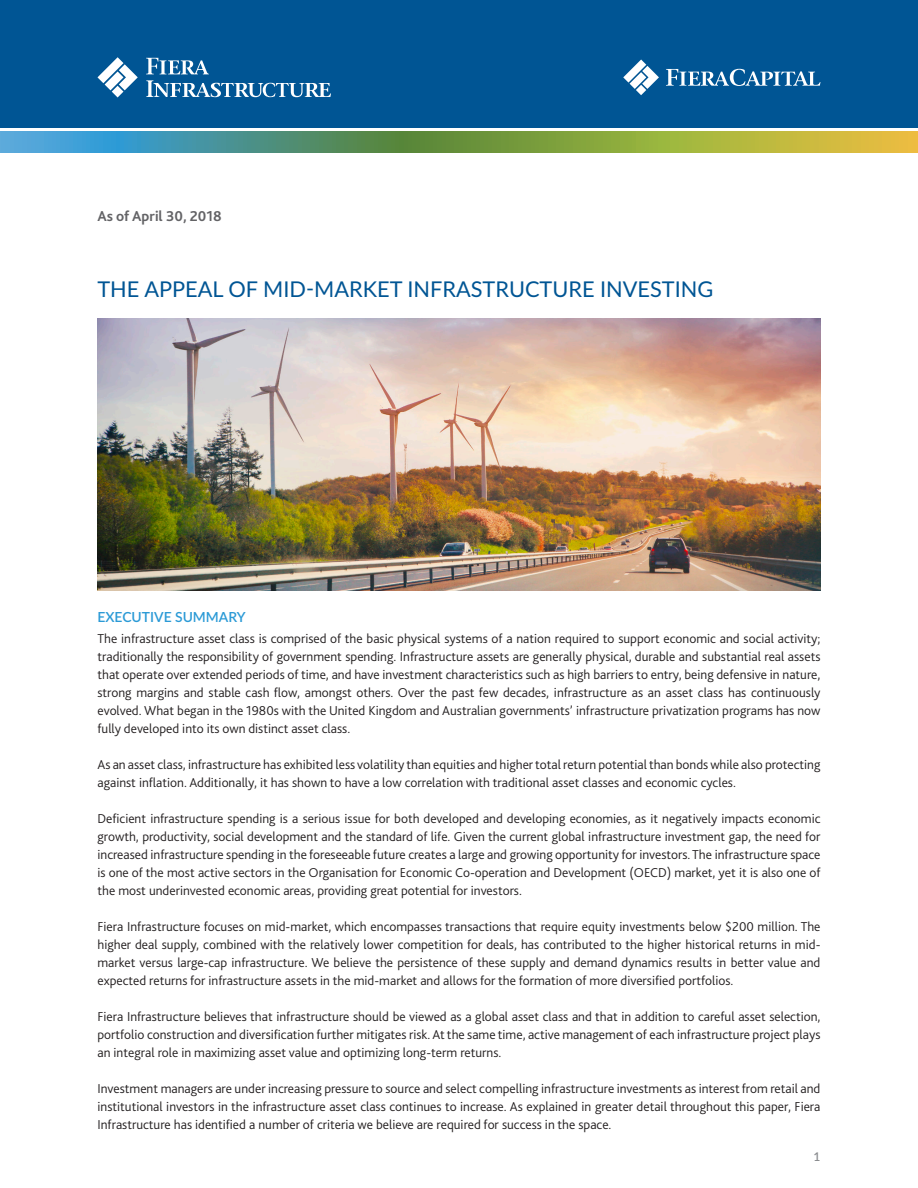
<style>
.page{position:relative;width:918px;height:1188px;background:#fff}
.page>*{position:absolute;margin:0;border:0;box-sizing:border-box;transform-origin:0 0}
.Titre{font:21.75px "Lato";color:#005594}
.t1{font:700 15px "Bliss 2";color:#636366}
.Sous_titre{font:600 13.8px "Lato";color:#2b9ad6}
.Texte_courant{font:300 13.5px/18px "Bliss 2";color:#231f20;text-align:justify}
.Titre-2{font:600 12px "Lato";color:#8a8c8f}
</style>
<div class="page">
<img style="left:98px;top:318px;width:722px;height:272px">
<div style="left:0;top:0;width:918px;height:127px;background:#005594"></div>
<svg style="left:0;top:131px;width:918px;height:22px;background:#78a167"></svg>
<svg style="left:666px;top:69px;width:154px;height:17px"></svg>
<svg style="left:623px;top:60px;width:36px;height:35px"></svg>
<svg style="left:146px;top:58px;width:63px;height:16px"></svg>
<svg style="left:146px;top:80px;width:185px;height:17px"></svg>
<svg style="left:98px;top:57px;width:40px;height:41px"></svg>
<p class="t1" style="left:98px;top:207px;width:126px">As of April 30, 2018</p>
<p class="Titre" style="left:98px;top:274px;width:617px">THE APPEAL OF MID-MARKET INFRASTRUCTURE INVESTING</p>
<p class="Sous_titre" style="left:98px;top:607px;width:150px">EXECUTIVE SUMMARY</p>
<p class="Texte_courant" style="left:98px;top:629px;width:725px">The infrastructure asset class is comprised of the basic physical systems of a nation required to support economic and social activity; traditionally the responsibility of government spending. Infrastructure assets are generally physical, durable and substantial real assets that operate over extended periods of time, and have investment characteristics such as high barriers to entry, being defensive in nature, strong margins and stable cash flow, amongst others. Over the past few decades, infrastructure as an asset class has continuously evolved. What began in the 1980s with the United Kingdom and Australian governments’ infrastructure privatization programs has now fully developed into its own distinct asset class.</p>
<p class="Texte_courant" style="left:98px;top:755px;width:725px">As an asset class, infrastructure has exhibited less volatility than equities and higher total return potential than bonds while also protecting against inflation. Additionally, it has shown to have a low correlation with traditional asset classes and economic cycles.</p>
<p class="Texte_courant" style="left:98px;top:809px;width:725px">Deficient infrastructure spending is a serious issue for both developed and developing economies, as it negatively impacts economic growth, productivity, social development and the standard of life. Given the current global infrastructure investment gap, the need for increased infrastructure spending in the foreseeable future creates a large and growing opportunity for investors. The infrastructure space is one of the most active sectors in the Organisation for Economic Co-operation and Development (OECD) market, yet it is also one of the most underinvested economic areas, providing great potential for investors.</p>
<p class="Texte_courant" style="left:98px;top:917px;width:725px">Fiera Infrastructure focuses on mid-market, which encompasses transactions that require equity investments below $200 million. The higher deal supply, combined with the relatively lower competition for deals, has contributed to the higher historical returns in mid&shy;market versus large-cap infrastructure. We believe the persistence of these supply and demand dynamics results in better value and expected returns for infrastructure assets in the mid-market and allows for the formation of more diversified portfolios.</p>
<p class="Texte_courant" style="left:98px;top:1007px;width:724px">Fiera Infrastructure believes that infrastructure should be viewed as a global asset class and that in addition to careful asset selection, portfolio construction and diversification further mitigates risk. At the same time, active management of each infrastructure project plays an integral role in maximizing asset value and optimizing long-term returns.</p>
<p class="Texte_courant" style="left:98px;top:1079px;width:725px">Investment managers are under increasing pressure to source and select compelling infrastructure investments as interest from retail and institutional investors in the infrastructure asset class continues to increase. As explained in greater detail throughout this paper, Fiera Infrastructure has identified a number of criteria we believe are required for success in the space.</p>
<p class="Titre-2" style="left:814px;top:1148px;width:8px">1</p>
</div>
